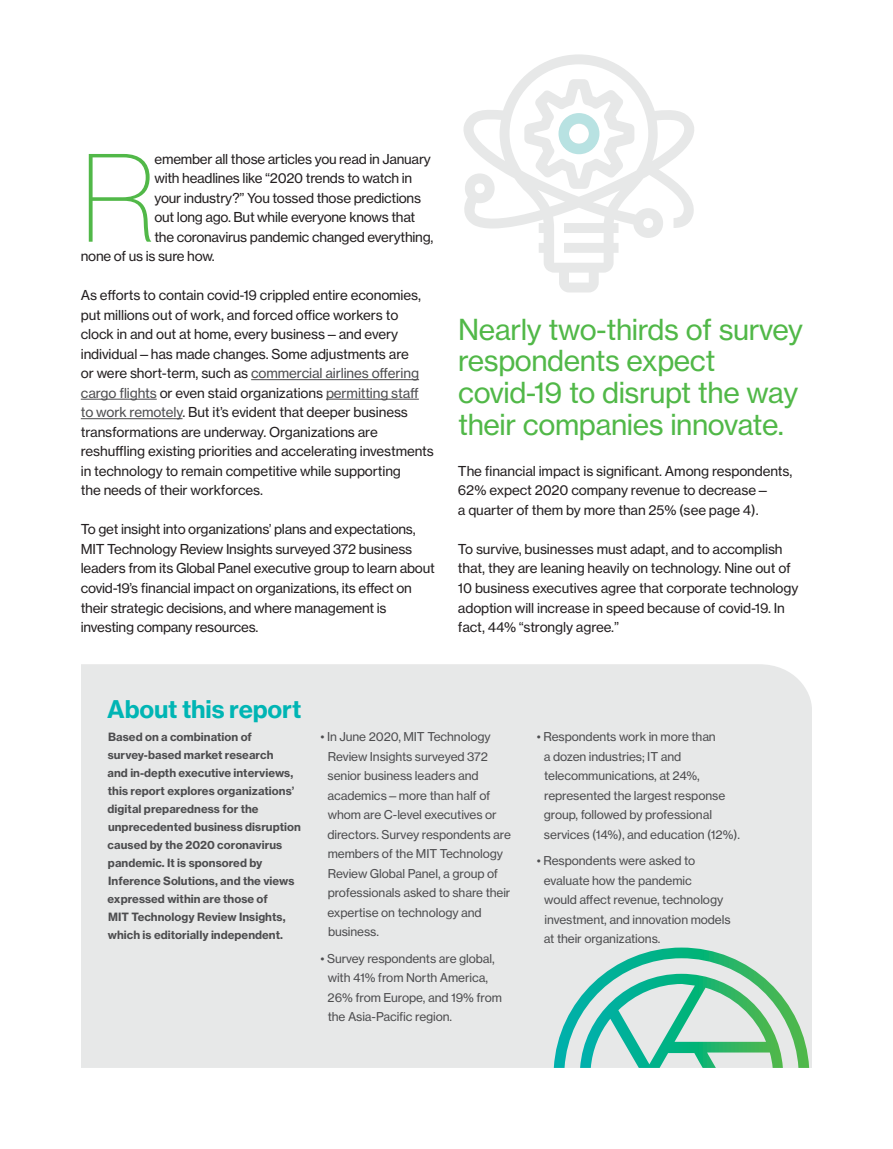
<style>
.page{position:relative;width:893px;height:1149px;background:#fff}
.page>*{position:absolute;margin:0;border:0;box-sizing:border-box;transform-origin:0 0}
.Feature_Text_w_o_ind{font:122.55px "N Haas Grotesk DS Pro 25 Th";color:#51b848}
.Callout{font:28.5px/31.5px "N Haas Grotesk TX Std 55 Rg";letter-spacing:-.015em;color:#51b848}
.About_Us_body{font:24px "N Haas Grotesk TX Std 75 Bd";letter-spacing:-.005em;color:#00b5b4}
.Feature_Text_w_o_ind-2{font:13.5px/19.5px "N Haas Grotesk TX Std 55 Rg";letter-spacing:-.01em;color:#231f20}
.About_Us_body-2{font:12px/19.5px "N Haas Grotesk TX Std 55 Rg";letter-spacing:-.01em;color:#4d4d4f}
.About_Us_body-3{font:11.25px/18px "N Haas Grotesk TX Std 75 Bd";letter-spacing:.005em;color:#4d4d4f}
.s1{color:#4d4d4f}
</style>
<div class="page">
<div style="left:81px;top:664px;width:731px;height:403px;background:#e7e8e8"></div>
<svg style="left:554px;top:947px;width:255px;height:120px;background:#a3d6c5"></svg>
<hr style="left:251px;top:379px;width:168px;height:1px;background:#4d4d4f">
<hr style="left:81px;top:399px;width:76px;height:1px;background:#4d4d4f">
<hr style="left:326px;top:399px;width:93px;height:1px;background:#4d4d4f">
<hr style="left:81px;top:418px;width:101px;height:1px;background:#4d4d4f">
<svg style="left:463px;top:54px;width:231px;height:238px"></svg>
<div style="left:558px;top:113px;width:41px;height:41px;border:10px solid #b8e2e2;border-radius:50%"></div>
<p class="Feature_Text_w_o_ind" style="left:81px;top:130px;width:76px">R</p>
<p class="Feature_Text_w_o_ind-2" style="left:154px;top:149px;width:278px">emember all those articles you read in January</p>
<p class="Feature_Text_w_o_ind-2" style="left:154px;top:168px;width:259px">with headlines like “2020 trends to watch in</p>
<p class="Feature_Text_w_o_ind-2" style="left:154px;top:188px;width:268px">your industry?” You tossed those predictions</p>
<p class="Feature_Text_w_o_ind-2" style="left:154px;top:207px;width:262px">out long ago. But while everyone knows that</p>
<p class="Feature_Text_w_o_ind-2" style="left:154px;top:227px;width:281px">the coronavirus pandemic changed everything,</p>
<p class="Feature_Text_w_o_ind-2" style="left:81px;top:246px;width:135px">none of us is sure how.</p>
<p class="Feature_Text_w_o_ind-2" style="left:81px;top:285px;width:355px">As efforts to contain covid-19 crippled entire economies, put millions out of work, and forced office workers to clock in and out at home, every business—and every individual—has made changes. Some adjustments are<br>or were short-term, such as <span class="s1">commercial airlines offering cargo flights</span> or even staid organizations <span class="s1">permitting staff to work remotely</span>. But it’s evident that deeper business transformations are underway. Organizations are reshuffling existing priorities and accelerating investments in technology to remain competitive while supporting<br>the needs of their workforces.</p>
<p class="Feature_Text_w_o_ind-2" style="left:81px;top:519px;width:355px">To get insight into organizations’ plans and expectations, MIT Technology Review Insights surveyed 372 business leaders from its Global Panel executive group to learn about covid-19’s financial impact on organizations, its effect on their strategic decisions, and where management is investing company resources.</p>
<p class="Callout" style="left:458px;top:313px;width:346px">Nearly two-thirds of survey respondents expect covid-19 to disrupt the way their companies innovate.</p>
<p class="Feature_Text_w_o_ind-2" style="left:458px;top:461px;width:336px">The financial impact is significant. Among respondents,<br>62% expect 2020 company revenue to decrease—<br>a quarter of them by more than 25% (see page 4).</p>
<p class="Feature_Text_w_o_ind-2" style="left:458px;top:539px;width:342px">To survive, businesses must adapt, and to accomplish that, they are leaning heavily on technology. Nine out of 10 business executives agree that corporate technology adoption will increase in speed because of covid-19. In fact, 44% “strongly agree.”</p>
<p class="About_Us_body" style="left:107px;top:694px;width:196px">About this report</p>
<p class="About_Us_body-3" style="left:108px;top:727px;width:195px">Based on a combination of survey-based market research<br>and in-depth executive interviews, this report explores organizations’ digital preparedness for the unprecedented business disruption caused by the 2020 coronavirus pandemic. It is sponsored by<br>Inference Solutions, and the views expressed within are those of<br>MIT Technology Review Insights, which is editorially independent.</p>
<p class="About_Us_body-2" style="left:327px;top:726px;width:185px;text-indent:-7px">• In June 2020, MIT Technology<br>Review Insights surveyed 372 senior business leaders and academics—more than half of whom are C-level executives or directors. Survey respondents are members of the MIT Technology<br>Review Global Panel, a group of professionals asked to share their expertise on technology and business.</p>
<p class="About_Us_body-2" style="left:328px;top:948px;width:176px;text-indent:-7px">• Survey respondents are global, with 41% from North America,<br>26% from Europe, and 19% from the Asia-Pacific region.</p>
<p class="About_Us_body-2" style="left:544px;top:726px;width:198px;text-indent:-7px">• Respondents work in more than<br>a dozen industries; IT and telecommunications, at 24%, represented the largest response group, followed by professional services (14%), and education (12%).</p>
<p class="About_Us_body-2" style="left:544px;top:850px;width:188px;text-indent:-7px">• Respondents were asked to evaluate how the pandemic<br>would affect revenue, technology investment, and innovation models at their organizations.</p>
</div>
